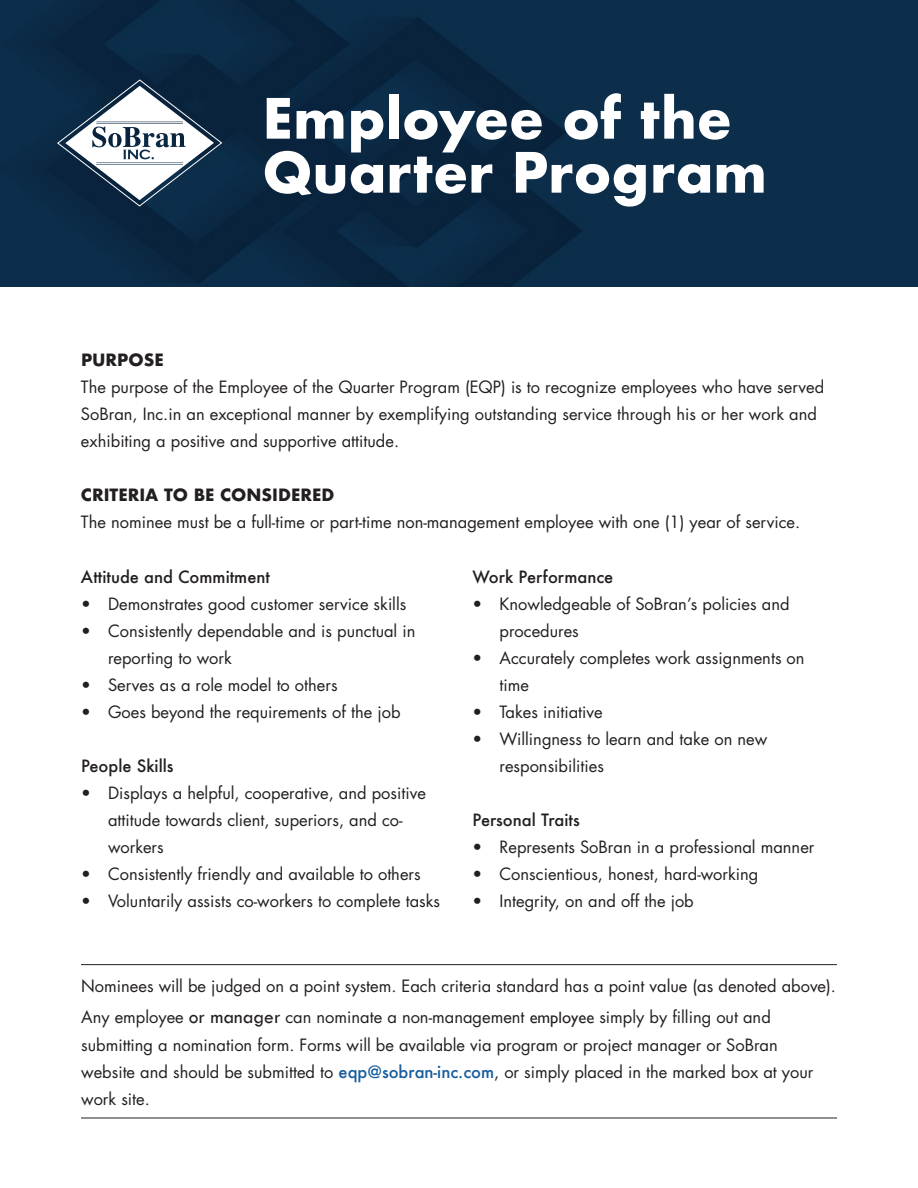
<style>
.page{position:relative;width:918px;height:1188px;background:#fff}
.page>*{position:absolute;margin:0;border:0;box-sizing:border-box;transform-origin:0 0}
.t1{font:700 54px/54px "Futura";color:#fff}
.t2{font:16.5px/27px "Futura Std";color:#231f20}
.t3{font:500 16.5px "Futura";color:#231f20}
.t4{font:700 16.5px "Futura";color:#231f20}
.s1{font-family:"Tw Cen";font-size:19.5px}
.s2{font-family:"Gill Sans"}
.s3{font-family:"Futura";font-weight:500;color:#175d9e}
</style>
<div class="page">
<img style="left:0;top:0;width:918px;height:286px">
<svg style="left:57px;top:79px;width:166px;height:128px"></svg>
<hr style="left:81px;top:964px;width:756px;height:1px;background:#231f20">
<hr style="left:81px;top:1118px;width:756px;height:1px;background:#231f20">
<p class="t1" style="left:262px;top:91px;width:506px">Employee of the<br>Quarter Program</p>
<p class="t4" style="left:81px;top:348px;width:84px">PURPOSE</p>
<p class="t2" style="left:81px;top:373px;width:745px">The purpose of the Employee of the Quarter Program (EQP) is to recognize employees who have served<br>SoBran, Inc.in an exceptional manner by exemplifying outstanding service through his or her work and exhibiting a positive and supportive attitude.</p>
<p class="t4" style="left:81px;top:483px;width:255px">CRITERIA TO BE CONSIDERED</p>
<p class="t2" style="left:81px;top:508px;width:721px">The nominee must be a full-time or part-time non-management employee with one (1) year of service.</p>
<p class="t3" style="left:81px;top:565px;width:191px">Attitude and Commitment</p>
<p class="t2" style="left:81px;top:590px;width:327px">• Demonstrates good customer service skills</p>
<p class="t2" style="left:108px;top:617px;width:309px;text-indent:-27px">• Consistently dependable and is punctual in reporting to work</p>
<p class="t2" style="left:81px;top:671px;width:258px">• Serves as a role model to others</p>
<p class="t2" style="left:81px;top:698px;width:321px">• Goes beyond the requirements of the job</p>
<p class="t3" style="left:81px;top:754px;width:94px">People Skills</p>
<p class="t2" style="left:108px;top:779px;width:319px;text-indent:-27px">• Displays a helpful, cooperative, and positive attitude towards client, superiors, and co&shy;workers</p>
<p class="t2" style="left:81px;top:860px;width:341px">• Consistently friendly and available to others</p>
<p class="t2" style="left:81px;top:887px;width:361px">• Voluntarily assists co-workers to complete tasks</p>
<p class="t3" style="left:473px;top:565px;width:142px">Work Performance</p>
<p class="t2" style="left:500px;top:590px;width:292px;text-indent:-27px">• Knowledgeable of SoBran’s policies and procedures</p>
<p class="t2" style="left:500px;top:644px;width:307px;text-indent:-27px">• Accurately completes work assignments on time</p>
<p class="t2" style="left:472px;top:698px;width:132px">• Takes initiative</p>
<p class="t2" style="left:500px;top:725px;width:269px;text-indent:-27px">• Willingness to learn and take on new responsibilities</p>
<p class="t3" style="left:473px;top:808px;width:109px">Personal Traits</p>
<p class="t2" style="left:472px;top:833px;width:343px">• Represents SoBran in a professional manner</p>
<p class="t2" style="left:472px;top:860px;width:287px">• Conscientious, honest, hard-working</p>
<p class="t2" style="left:472px;top:887px;width:223px">• Integrity, on and off the job</p>
<p class="t2" style="left:81px;top:970px;width:756px;line-height:31.5px">Nominees will be judged on a point system. Each criteria standard has a point value (as denoted above).<br>Any employee <span class="s1">or manager</span> can nominate a non-management <span class="s2">employee</span> simply by filling out and</p>
<p class="t2" style="left:81px;top:1032px;width:734px">submitting a nomination form. Forms will be available via program or project manager or SoBran website and should be submitted to <span class="s3">eqp@sobran-inc.com</span>, or simply placed in the marked box at your work site.</p>
</div>
